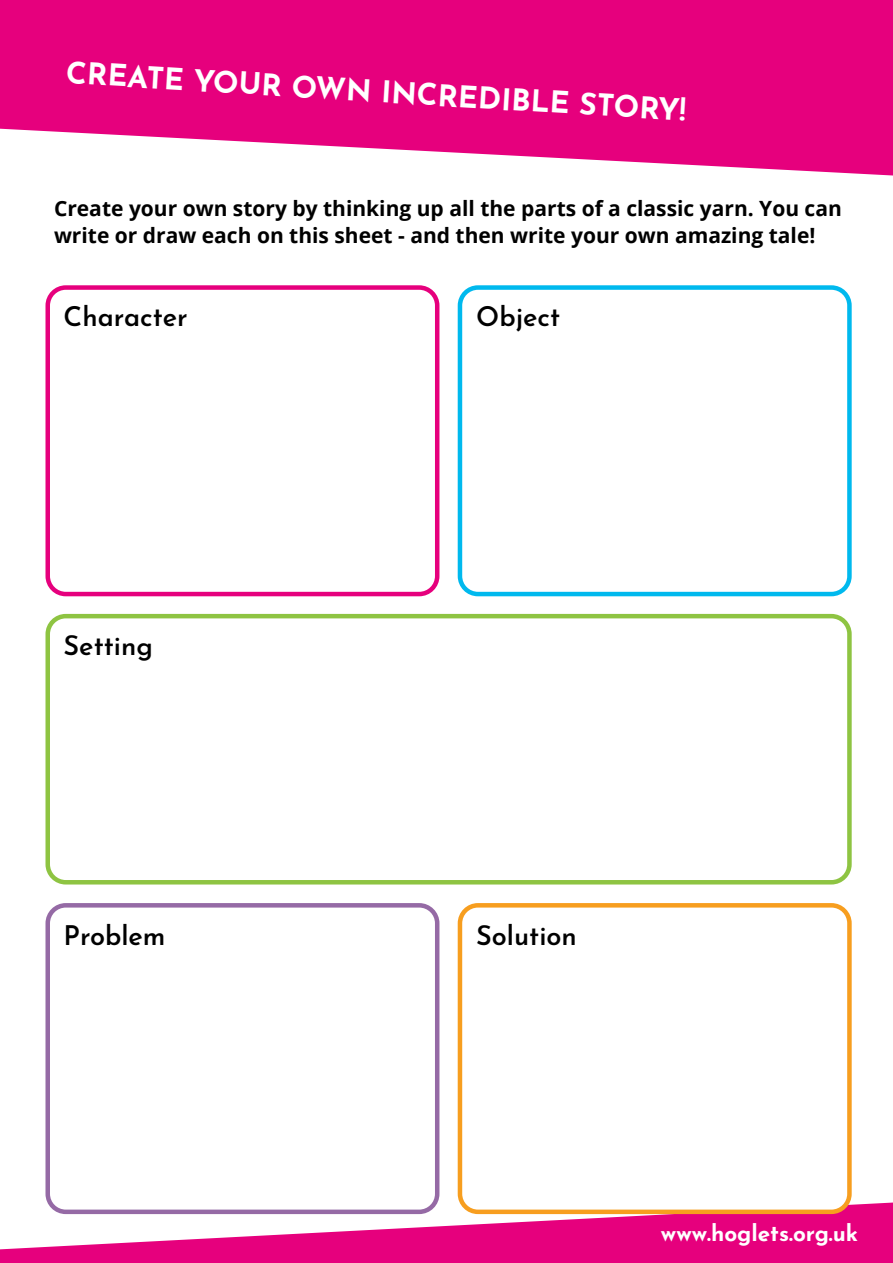
<style>
.page{position:relative;width:893px;height:1263px;background:#fff}
.page>*{position:absolute;margin:0;border:0;box-sizing:border-box;transform-origin:0 0}
.t1{font:700 30px "Josefin Sans";color:#fff}
.t2{font:600 27px "Josefin Sans";color:#000}
.t3{font:700 22.5px "Josefin Sans";color:#fff}
.t4{font:700 21px/27px "Open Sans";color:#000}
</style>
<div class="page">
<svg style="left:0;top:1202px;width:893px;height:61px;fill:#e6007d"></svg>
<svg style="left:0;top:0;width:893px;height:176px;fill:#e6007d"></svg>
<div style="left:45px;top:285px;width:394px;height:311px;border:4px solid #e6007d;border-radius:18px"></div>
<div style="left:45px;top:614px;width:807px;height:270px;border:4px solid #8ec442;border-radius:18px"></div>
<div style="left:48px;top:905px;width:389px;height:307px;background:#fff;border-radius:18px"></div>
<div style="left:45px;top:903px;width:394px;height:311px;border:4px solid #956aa5;border-radius:18px"></div>
<div style="left:458px;top:285px;width:394px;height:311px;border:4px solid #00b9ee;border-radius:18px"></div>
<div style="left:460px;top:905px;width:389px;height:307px;background:#fff;border-radius:18px"></div>
<div style="left:458px;top:903px;width:394px;height:311px;border:4px solid #f79e1f;border-radius:18px"></div>
<h1 class="t1" style="left:68px;top:43px;width:622px;rotate:4deg">CREATE YOUR OWN INCREDIBLE STORY!</h1>
<p class="t4" style="left:54px;top:194px;width:789px">Create your own story by thinking up all the parts of a classic yarn. You can write or draw each on this sheet - and then write your own amazing tale!</p>
<p class="t2" style="left:64px;top:294px;width:126px">Character</p>
<p class="t2" style="left:64px;top:622px;width:91px">Setting</p>
<p class="t2" style="left:64px;top:912px;width:104px">Problem</p>
<p class="t2" style="left:476px;top:294px;width:85px">Object</p>
<p class="t2" style="left:476px;top:912px;width:102px">Solution</p>
<p class="t3" style="left:661px;top:1213px;width:199px">www.hoglets.org.uk</p>
</div>
